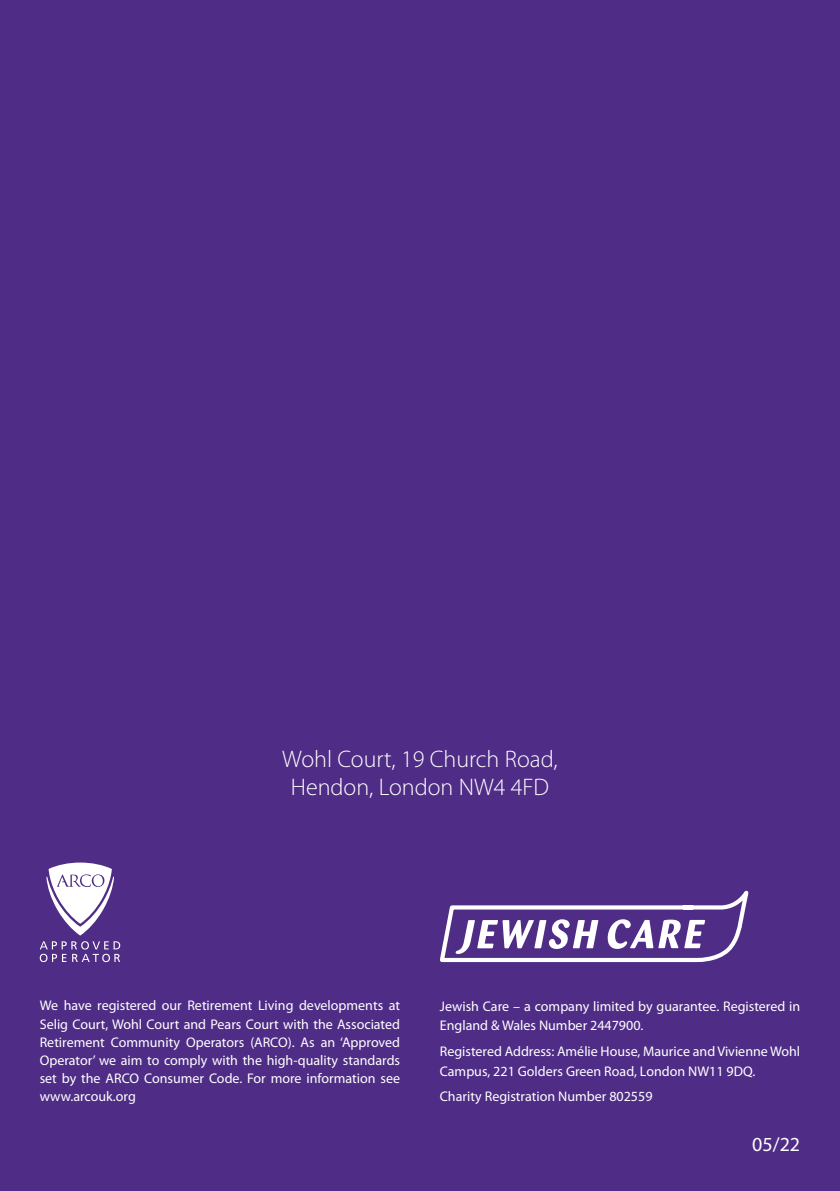
<style>
.page{position:relative;width:840px;height:1191px;background:#fff}
.page>*{position:absolute;margin:0;border:0;box-sizing:border-box;transform-origin:0 0}
.t1{font:300 24px/28.8px "Myriad Pro";color:#fff;text-align:center}
.t2{font:20px "Myriad Pro";color:#fff}
.t3{font:14px/18.2px "Myriad Pro";color:#fff}
</style>
<div class="page">
<div style="left:0;top:0;width:839px;height:1191px;background:#4f2c86"></div>
<svg style="left:439px;top:890px;width:309px;height:72px"></svg>
<svg style="left:46px;top:862px;width:68px;height:73px"></svg>
<svg style="left:40px;top:941px;width:80px;height:21px"></svg>
<h1 class="t1" style="left:282px;top:744px;width:277px">Wohl Court, 19 Church Road,<br>Hendon, London NW4 4FD</h1>
<p class="t3" style="left:40px;top:997px;width:362px;text-align:justify">We have registered our Retirement Living developments at Selig Court, Wohl Court and Pears Court with the Associated Retirement Community Operators (ARCO). As an ‘Approved Operator’ we aim to comply with the high-quality standards set by the ARCO Consumer Code. For more information see www.arcouk.org</p>
<p class="t3" style="left:439px;top:996px;width:362px;line-height:19.8px">Jewish Care – a company limited by guarantee. Registered in<br>England &amp; Wales Number 2447900.</p>
<p class="t3" style="left:439px;top:1041px;width:361px;line-height:19.8px">Registered Address: Amélie House, Maurice and Vivienne Wohl<br>Campus, 221 Golders Green Road, London NW11 9DQ.</p>
<p class="t3" style="left:439px;top:1087px;width:214px">Charity Registration Number 802559</p>
<h2 class="t2" style="left:751px;top:1133px;width:49px">05/22</h2>
</div>
